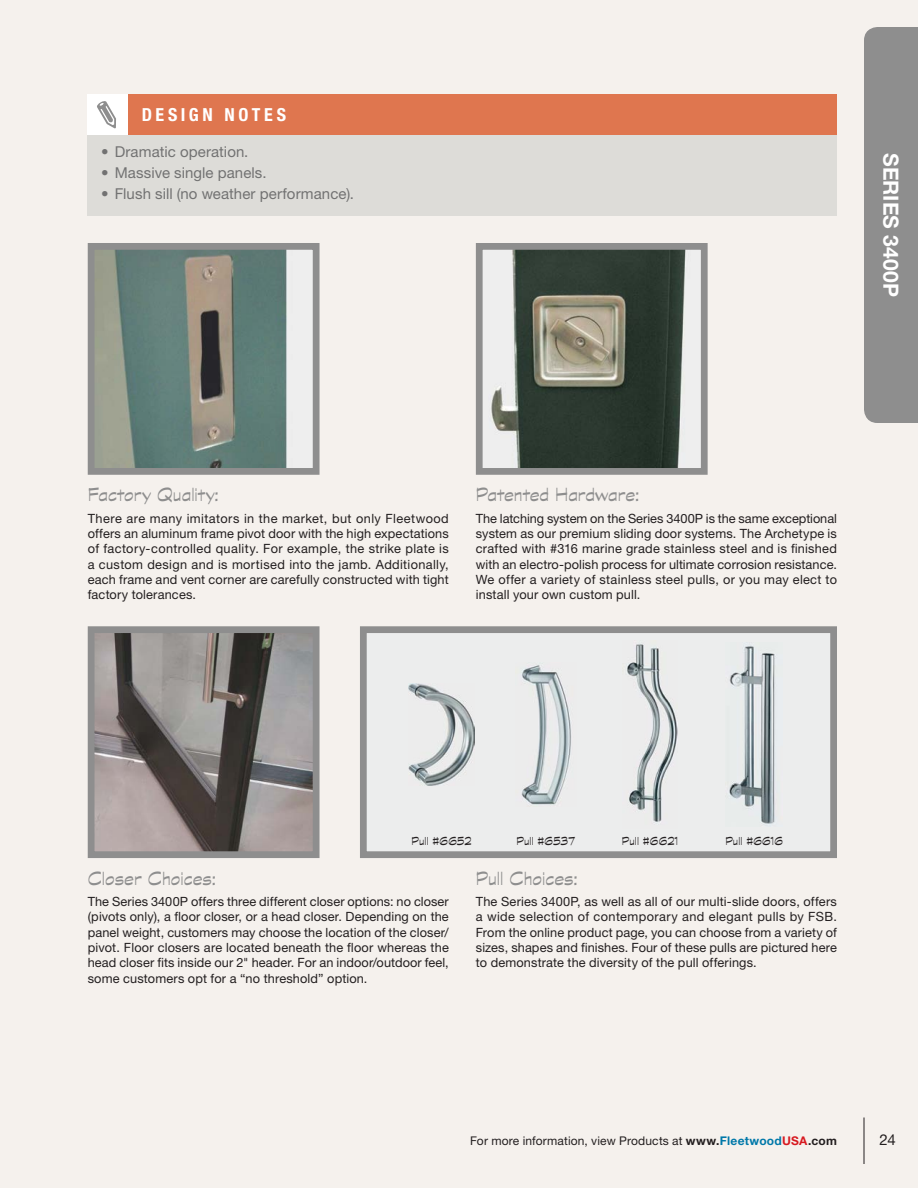
<style>
.page{position:relative;width:918px;height:1188px;background:#f5f1ed}
.page>*{position:absolute;margin:0;border:0;box-sizing:border-box;transform-origin:0 0}
.t1{font:21px "Graphite Std";letter-spacing:.005em;color:#8e8e8e}
.t2{font:700 21px "Helvetica Neue LT Std";letter-spacing:.01em;color:#fff}
.t3{font:700 condensed 18px "Helvetica Neue LT Std";letter-spacing:.2em;color:#fff}
.t4{font:15px "Helvetica Neue LT Std";letter-spacing:.005em;color:#727272}
.t5{font:15px "Helvetica Neue LT Std";color:#231f20}
.t6{font:12.75px/15.3px "Helvetica Neue LT Std";letter-spacing:.01em;color:#231f20;text-align:justify}
.t7{font:12.75px "Graphite Std";letter-spacing:.01em;color:#231f20}
.t8{font:12px "Helvetica Neue LT Std";letter-spacing:.01em;color:#231f20}
.s1{font-weight:700}
.s2{font-weight:700;color:#0078a9}
.s3{font-weight:700;color:#d71920}
</style>
<div class="page">
<hr style="left:864px;top:1117px;width:1px;height:47px;background:#231f20">
<div style="left:88px;top:135px;width:749px;height:81px;background:#dddcd8"></div>
<div style="left:864px;top:27px;width:54px;height:396px;background:#8e8e8e"></div>
<div style="left:128px;top:94px;width:709px;height:41px;background:#df764f"></div>
<div style="left:88px;top:94px;width:40px;height:41px;background:#fff"></div>
<svg style="left:97px;top:101px;width:19px;height:28px"></svg>
<img style="left:96px;top:251px;width:191px;height:216px">
<div style="left:88px;top:243px;width:232px;height:232px;border:7px solid #8e8e8e"></div>
<img style="left:489px;top:251px;width:200px;height:216px">
<div style="left:476px;top:243px;width:232px;height:232px;border:7px solid #8e8e8e"></div>
<div style="left:360px;top:626px;width:477px;height:232px;background:#eceded;border:7px solid #8e8e8e"></div>
<img style="left:96px;top:634px;width:216px;height:216px">
<div style="left:88px;top:626px;width:232px;height:232px;border:7px solid #8e8e8e"></div>
<img style="left:409px;top:683px;width:65px;height:103px">
<img style="left:521px;top:665px;width:50px;height:140px">
<img style="left:627px;top:644px;width:51px;height:178px">
<img style="left:729px;top:645px;width:46px;height:179px">
<h2 class="t3" style="left:142px;top:104px;width:146px">DESIGN NOTES</h2>
<p class="t4" style="left:101px;top:143px;width:149px">• Dramatic operation.</p>
<p class="t4" style="left:101px;top:164px;width:167px">• Massive single panels.</p>
<p class="t4" style="left:101px;top:185px;width:254px">• Flush sill (no weather performance).</p>
<h1 class="t2" style="left:904px;top:153px;width:146px;rotate:90deg">SERIES 3400P</h1>
<h1 class="t1" style="left:88px;top:483px;width:132px">Factory Quality:</h1>
<p class="t6" style="left:88px;top:510px;width:363px">There are many imitators in the market, but only Fleetwood offers an aluminum frame pivot door with the high expectations of factory-controlled quality. For example, the strike plate is a custom design and is mortised into the jamb. Additionally, each frame and vent corner are carefully constructed with tight factory tolerances.</p>
<h1 class="t1" style="left:476px;top:483px;width:165px">Patented Hardware:</h1>
<p class="t6" style="left:476px;top:510px;width:363px">The latching system on the Series 3400P is the same exceptional system as our premium sliding door systems. The Archetype is crafted with #316 marine grade stainless steel and is finished with an electro-polish process for ultimate corrosion resistance.<br>We offer a variety of stainless steel pulls, or you may elect to install your own custom pull.</p>
<p class="t7" style="left:411px;top:834px;width:62px">Pull #6652</p>
<p class="t7" style="left:517px;top:834px;width:60px">Pull #6537</p>
<p class="t7" style="left:622px;top:834px;width:58px">Pull #6621</p>
<p class="t7" style="left:725px;top:834px;width:59px">Pull #6616</p>
<h1 class="t1" style="left:88px;top:867px;width:130px">Closer Choices:</h1>
<p class="t6" style="left:88px;top:894px;width:363px">The Series 3400P offers three different closer options: no closer (pivots only), a floor closer, or a head closer. Depending on the panel weight, customers may choose the location of the closer/ pivot. Floor closers are located beneath the floor whereas the head closer fits inside our 2" header. For an indoor/outdoor feel, some customers opt for a “no threshold” option.</p>
<h1 class="t1" style="left:476px;top:867px;width:103px">Pull Choices:</h1>
<p class="t6" style="left:476px;top:894px;width:363px">The Series 3400P, as well as all of our multi-slide doors, offers a wide selection of contemporary and elegant pulls by FSB.<br>From the online product page, you can choose from a variety of sizes, shapes and finishes. Four of these pulls are pictured here to demonstrate the diversity of the pull offerings.</p>
<p class="t8" style="left:470px;top:1134px;width:368px">For more information, view Products at <span class="s1">www.</span><span class="s2">Fleetwood</span><span class="s3">USA</span><span class="s1">.com</span></p>
<p class="t5" style="left:880px;top:1130px;width:18px">24</p>
</div>
